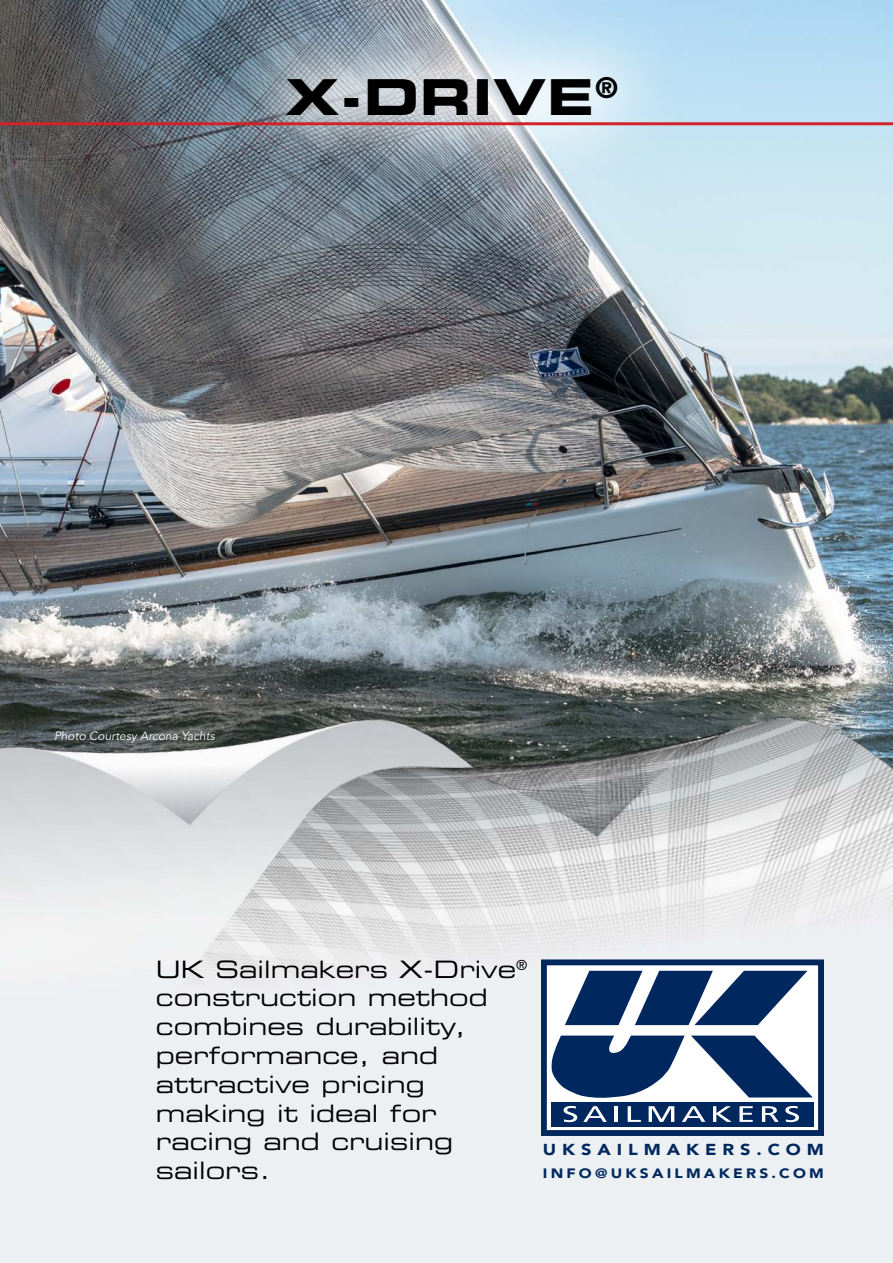
<style>
.page{position:relative;width:893px;height:1263px;background:#fff}
.page>*{position:absolute;margin:0;border:0;box-sizing:border-box;transform-origin:0 0}
.t1{font:49.5px "Eurostile LT Bold Extended Two";letter-spacing:.025em;color:#000}
.t2{font:24px/28.8px "Eurostile LT Extended Two";color:#000}
.t3{font:900 15.75px "Avenir";letter-spacing:.325em;color:#00285e;scale:1.15 1}
.t4{font:900 13.5px "Avenir";letter-spacing:.205em;color:#00285e;scale:1.15 1}
.t5{font:italic 12px "Avenir";color:#fff}
</style>
<div class="page">
<img style="left:0;top:0;width:893px;height:716px">
<img style="left:0;top:634px;width:722px;height:629px">
<img style="left:135px;top:716px;width:758px;height:547px">
<div style="left:541px;top:959px;width:283px;height:177px;background:#fff"></div>
<div style="left:541px;top:959px;width:283px;height:177px;border:6px solid #00285e"></div>
<div style="left:551px;top:1102px;width:263px;height:24px;background:#00285e"></div>
<svg style="left:551px;top:1035px;width:134px;height:63px"></svg>
<svg style="left:691px;top:1035px;width:122px;height:62px"></svg>
<svg style="left:565px;top:971px;width:242px;height:54px"></svg>
<svg style="left:564px;top:1106px;width:13px;height:16px"></svg>
<svg style="left:583px;top:1106px;width:24px;height:16px"></svg>
<hr style="left:614px;top:1106px;width:4px;height:16px;background:#fff">
<svg style="left:628px;top:1106px;width:13px;height:16px"></svg>
<svg style="left:649px;top:1106px;width:25px;height:16px"></svg>
<svg style="left:682px;top:1106px;width:23px;height:16px"></svg>
<svg style="left:713px;top:1106px;width:19px;height:16px"></svg>
<svg style="left:739px;top:1106px;width:14px;height:16px"></svg>
<svg style="left:762px;top:1106px;width:17px;height:16px"></svg>
<svg style="left:785px;top:1106px;width:14px;height:16px"></svg>
<svg style="left:218px;top:7px;width:467px;height:179px;background:#a9bac6"></svg>
<hr style="left:0;top:122px;width:893px;height:3px;background:#d2232a">
<h1 class="t1" style="left:285px;top:62px;width:334px">X-DRIVE<sup>®</sup></h1>
<p class="t5" style="left:54px;top:729px;width:162px">Photo Courtesy Arcona Yachts</p>
<p class="t2" style="left:156px;top:954px;width:373px">UK Sailmakers X-Drive<sup>® </sup>construction method combines durability, performance, and attractive pricing making it ideal for racing and cruising sailors.</p>
<p class="t3" style="left:543px;top:1140px;width:246px">UKSAILMAKERS.COM</p>
<p class="t4" style="left:543px;top:1165px;width:246px">INFO@UKSAILMAKERS.COM</p>
</div>
